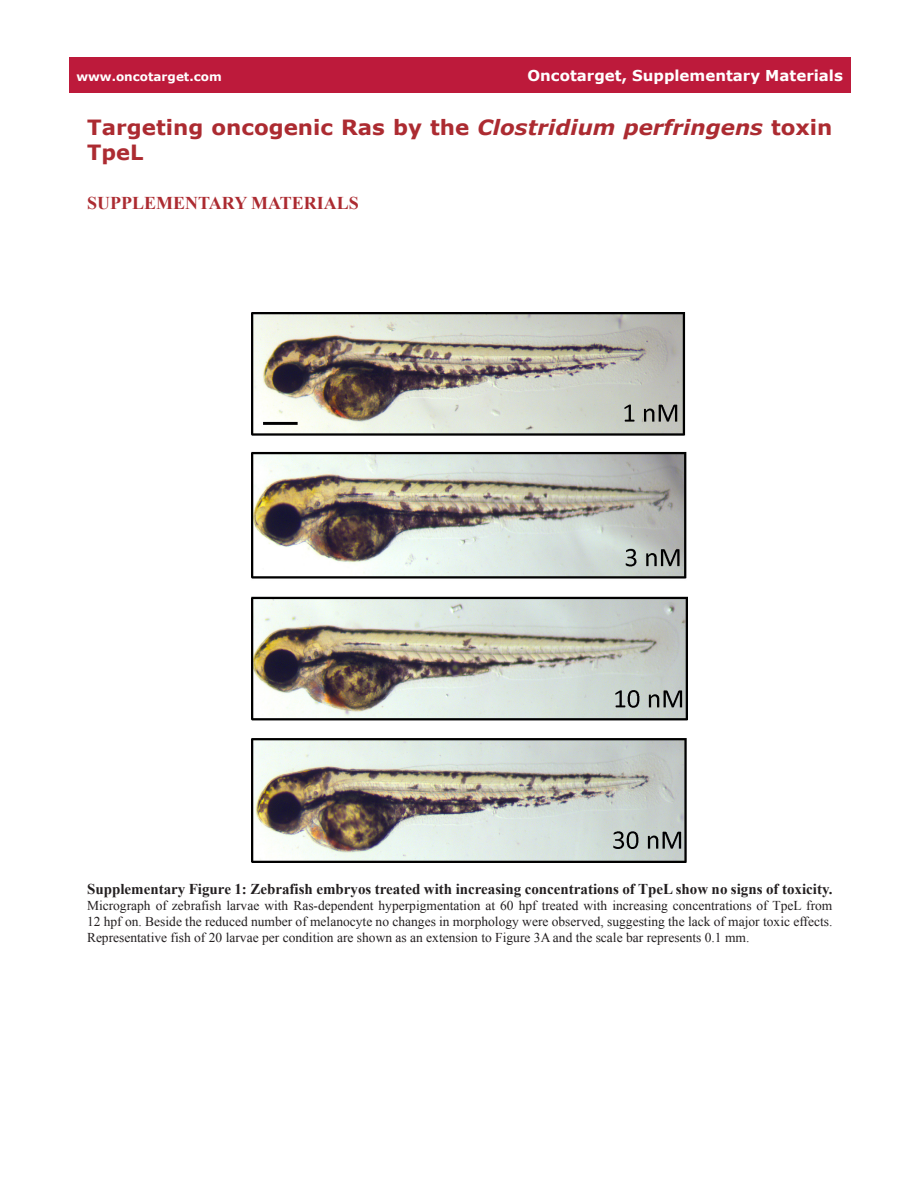
<style>
.page{position:relative;width:918px;height:1188px;background:#fff}
.page>*{position:absolute;margin:0;border:0;box-sizing:border-box;transform-origin:0 0}
.t1{font:700 21px/25.2px "Verdana";color:#ac2b31}
.Heading{font:700 18px "Times New Roman";color:#ac2b31}
.FigureText{font:700 15px "Times New Roman";color:#231f20}
.t2{font:700 15px "Verdana";color:#fff}
.FigureText-2{font:13.5px/16.2px "Times New Roman";color:#231f20;text-align:justify}
.t3{font:700 12px "Verdana";color:#fff}
.s1{font-style:italic}
</style>
<div class="page">
<div style="left:69px;top:57px;width:781px;height:36px;background:#bd1a3b"></div>
<img style="left:251px;top:312px;width:437px;height:550px">
<p class="t3" style="left:76px;top:68px;width:147px">www.oncotarget.com</p>
<p class="t2" style="left:528px;top:65px;width:317px">Oncotarget, Supplementary Materials</p>
<p class="t1" style="left:87px;top:114px;width:747px">Targeting oncogenic Ras by the <span class="s1">Clostridium perfringens</span> toxin<br>TpeL</p>
<p class="Heading" style="left:87px;top:191px;width:273px">SUPPLEMENTARY MATERIALS</p>
<p class="FigureText" style="left:87px;top:878px;width:747px">Supplementary Figure 1: Zebrafish embryos treated with increasing concentrations of TpeL show no signs of toxicity.</p>
<p class="FigureText-2" style="left:87px;top:897px;width:747px">Micrograph of zebrafish larvae with Ras-dependent hyperpigmentation at 60 hpf treated with increasing concentrations of TpeL from 12 hpf on. Beside the reduced number of melanocyte no changes in morphology were observed, suggesting the lack of major toxic effects.<br>Representative fish of 20 larvae per condition are shown as an extension to Figure 3A and the scale bar represents 0.1 mm.</p>
</div>
